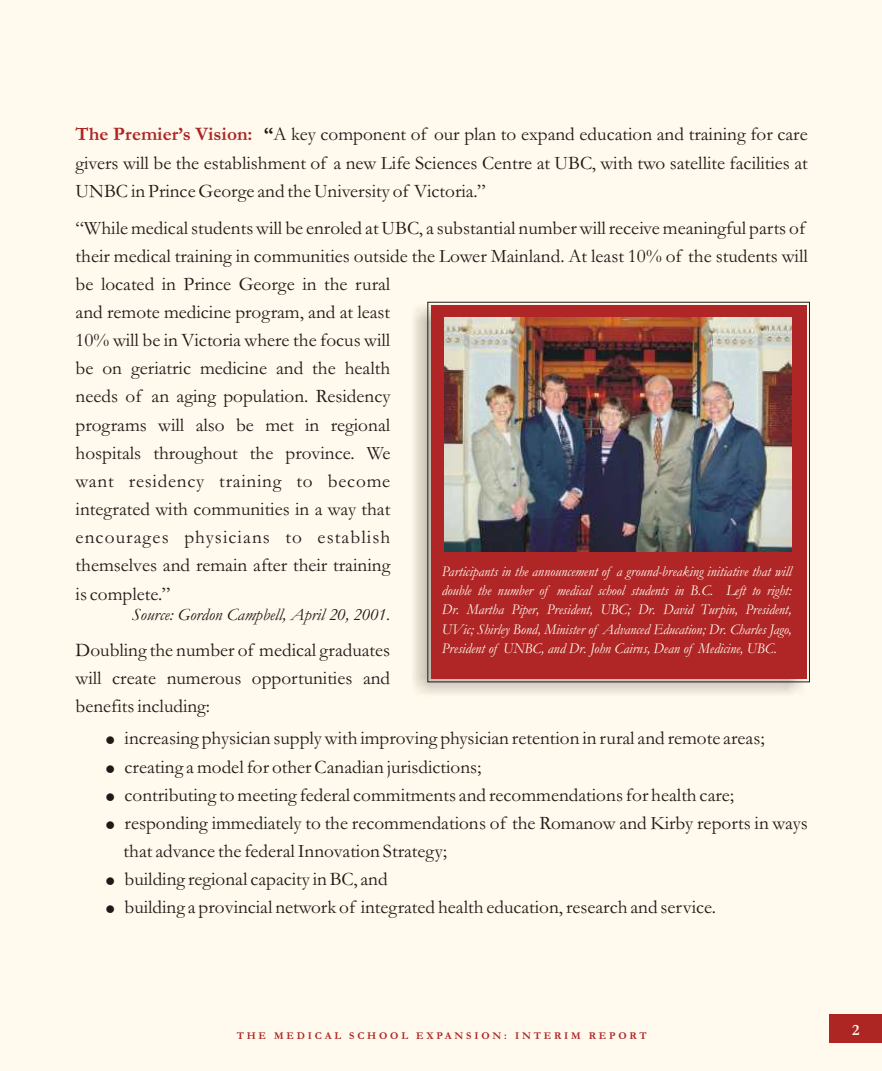
<style>
.page{position:relative;width:882px;height:1071px;background:#fffaed}
.page>*{position:absolute;margin:0;border:0;box-sizing:border-box;transform-origin:0 0}
.t1{font:19.25px/28.2px "Garamond";color:#1f1a17;text-align:justify}
.t2{font:italic 17.5px "Garamond";color:#1f1a17}
.t3{font:700 15.75px "Garamond";color:#fffaed}
.t4{font:italic 14.88px/19.4px "Garamond";color:#fffaed;text-align:justify;scale:.95 1}
.t5{font:700 10.5px "Garamond";letter-spacing:.27em;color:#ad2624}
.s1{font-weight:700;color:#ad2624}
.s2{font-weight:700}
</style>
<div class="page">
<div style="left:829px;top:1015px;width:53px;height:28px;background:#ad2624"></div>
<div style="left:431px;top:305px;width:375px;height:374px;background:#b02626"></div>
<div style="left:427px;top:302px;width:383px;height:380px;border:1px solid #1f1a17"></div>
<img style="left:444px;top:317px;width:347px;height:234px">
<p class="t1" style="left:76px;top:123px;width:734px"><span class="s1">The Premier’s Vision:</span> <span class="s2">“</span>A key component of our plan to expand education and training for care givers will be the establishment of a new Life Sciences Centre at UBC, with two satellite facilities at UNBC in Prince George and the University of Victoria.”</p>
<p class="t1" style="left:76px;top:216px;width:734px;text-align:left">“While medical students will be enroled at UBC, a substantial number will receive meaningful parts of their medical training in communities outside the Lower Mainland. At least 10% of the students will be located in Prince George in the rural<br>and remote medicine program, and at least<br>10% will be in Victoria where the focus will<br>be on geriatric medicine and the health<br>needs of an aging population. Residency<br>programs will also be met in regional<br>hospitals throughout the province. We<br>want residency training to become<br>integrated with communities in a way that<br>encourages physicians to establish<br>themselves and remain after their training<br>is complete.”</p>
<p class="t2" style="left:132px;top:608px;width:260px">Source: Gordon Campbell, April 20, 2001.</p>
<p class="t1" style="left:76px;top:638px;width:316px">Doubling the number of medical graduates will create numerous opportunities and benefits including:</p>
<p class="t1" style="left:124px;top:727px;width:686px;text-align:left">increasing physician supply with improving physician retention in rural and remote areas; creating a model for other Canadian jurisdictions;<br>contributing to meeting federal commitments and recommendations for health care; responding immediately to the recommendations of the Romanow and Kirby reports in ways that advance the federal Innovation Strategy;<br>building regional capacity in BC, and<br>building a provincial network of integrated health education, research and service.</p>
<p class="t4" style="left:442px;top:563px;width:370px">Participants in the announcement of a ground-breaking initiative that will double the number of medical school students in B.C. Left to right:<br>Dr. Martha Piper, President, UBC; Dr. David Turpin, President, UVic; Shirley Bond, Minister of Advanced Education; Dr. Charles Jago, President of UNBC, and Dr. John Cairns, Dean of Medicine, UBC.</p>
<p class="t5" style="left:237px;top:1032px;width:412px">THE MEDICAL SCHOOL EXPANSION: INTERIM REPORT</p>
<p class="t3" style="left:852px;top:1024px;width:9px">2</p>
</div>
